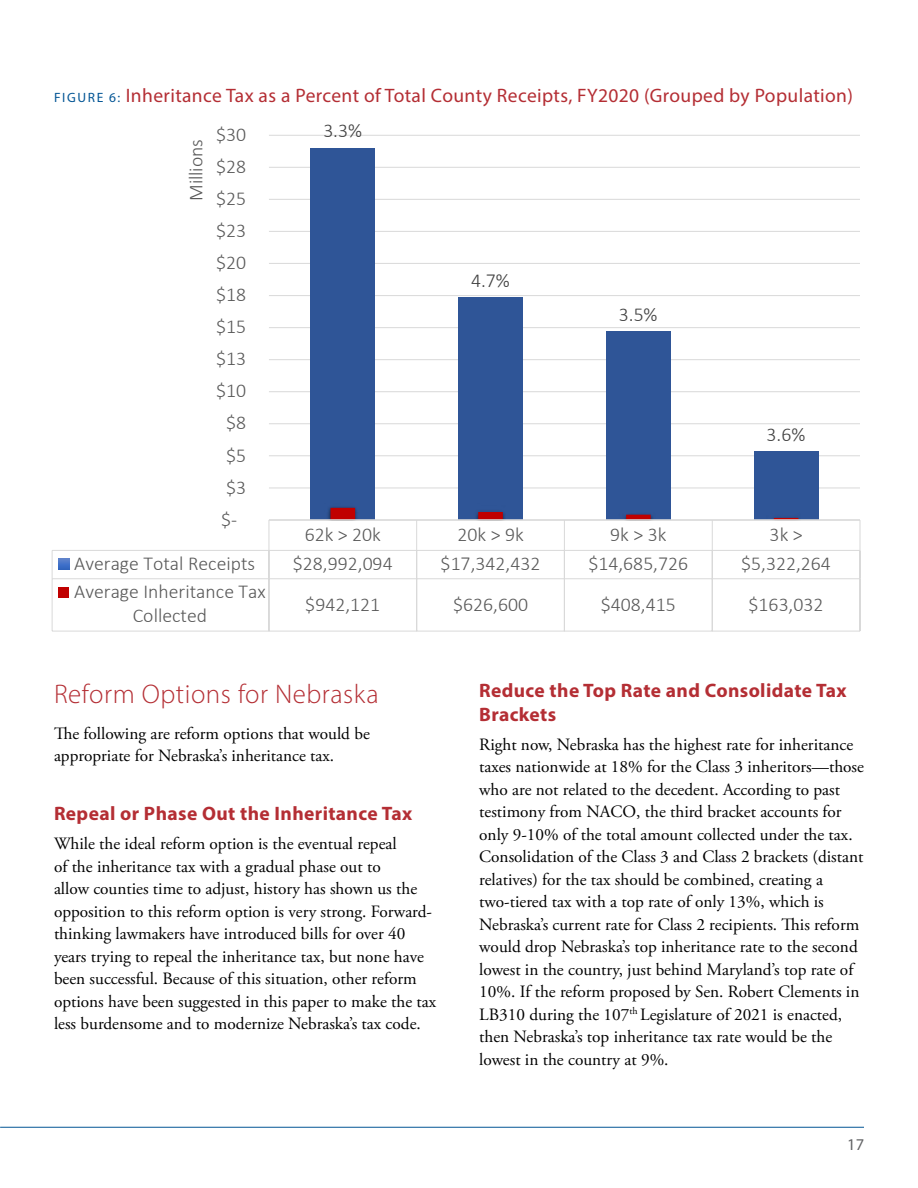
<style>
.page{position:relative;width:918px;height:1188px;background:#fff}
.page>*{position:absolute;margin:0;border:0;box-sizing:border-box;transform-origin:0 0}
.t1{font:300 27px "Myriad Pro";letter-spacing:.02em;color:#b42e34}
.t2{font:300 19.8px/24.2px "Calibri";color:#595959;text-align:center}
.t3{font:300 19.8px "Calibri";color:#404040}
.t4{font:19.5px "Myriad Pro";letter-spacing:.02em;color:#b42e34}
.t5{font:700 19.5px/23.4px "Myriad Pro";letter-spacing:.02em;color:#b42e34}
.t6{font:17.25px/22.5px "Adobe Garamond Pro";color:#000}
.t7{font:16.5px "Myriad Pro";color:#636466}
.s1{font-size:13.5px;color:#035595}
</style>
<div class="page">
<hr style="left:0;top:1127px;width:864px;height:1px;background:#035595">
<hr style="left:269px;top:488px;width:591px;height:1px;background:#d9d9d9">
<hr style="left:269px;top:455px;width:591px;height:1px;background:#d9d9d9">
<hr style="left:269px;top:423px;width:591px;height:1px;background:#d9d9d9">
<hr style="left:269px;top:391px;width:591px;height:1px;background:#d9d9d9">
<hr style="left:269px;top:359px;width:591px;height:1px;background:#d9d9d9">
<hr style="left:269px;top:327px;width:591px;height:1px;background:#d9d9d9">
<hr style="left:269px;top:295px;width:591px;height:1px;background:#d9d9d9">
<hr style="left:269px;top:263px;width:591px;height:1px;background:#d9d9d9">
<hr style="left:269px;top:231px;width:591px;height:1px;background:#d9d9d9">
<hr style="left:269px;top:199px;width:591px;height:1px;background:#d9d9d9">
<hr style="left:269px;top:167px;width:591px;height:1px;background:#d9d9d9">
<hr style="left:269px;top:135px;width:591px;height:1px;background:#d9d9d9">
<div style="left:311px;top:148px;width:64px;height:372px;background:#2f5597"></div>
<div style="left:459px;top:298px;width:64px;height:222px;background:#2f5597"></div>
<div style="left:606px;top:332px;width:64px;height:188px;background:#2f5597"></div>
<div style="left:754px;top:452px;width:64px;height:68px;background:#2f5597"></div>
<img style="left:328px;top:504px;width:471px;height:15px">
<svg style="left:331px;top:508px;width:467px;height:11px"></svg>
<hr style="left:269px;top:519px;width:591px;height:2px;background:#d9d9d9">
<hr style="left:268px;top:520px;width:1px;height:30px;background:#d9d9d9">
<hr style="left:416px;top:520px;width:1px;height:30px;background:#d9d9d9">
<hr style="left:564px;top:520px;width:1px;height:30px;background:#d9d9d9">
<hr style="left:712px;top:520px;width:1px;height:30px;background:#d9d9d9">
<hr style="left:860px;top:520px;width:1px;height:30px;background:#d9d9d9">
<hr style="left:52px;top:550px;width:808px;height:1px;background:#d9d9d9">
<svg style="left:268px;top:551px;width:1px;height:27px"></svg>
<svg style="left:416px;top:551px;width:1px;height:27px"></svg>
<svg style="left:564px;top:551px;width:1px;height:27px"></svg>
<svg style="left:712px;top:551px;width:1px;height:27px"></svg>
<svg style="left:860px;top:550px;width:1px;height:29px"></svg>
<svg style="left:52px;top:551px;width:17px;height:27px"></svg>
<hr style="left:52px;top:578px;width:808px;height:1px;background:#d9d9d9">
<hr style="left:52px;top:579px;width:1px;height:52px;background:#d9d9d9">
<hr style="left:52px;top:631px;width:808px;height:1px;background:#d9d9d9">
<hr style="left:268px;top:579px;width:1px;height:52px;background:#d9d9d9">
<hr style="left:416px;top:579px;width:1px;height:52px;background:#d9d9d9">
<hr style="left:564px;top:579px;width:1px;height:52px;background:#d9d9d9">
<hr style="left:712px;top:579px;width:1px;height:52px;background:#d9d9d9">
<hr style="left:860px;top:579px;width:1px;height:52px;background:#d9d9d9">
<div style="left:58px;top:587px;width:11px;height:11px;background:#c00000"></div>
<p class="t4" style="left:54px;top:84px;width:800px"><span class="s1">FIGURE 6:</span> Inheritance Tax as a Percent of Total County Receipts, FY2020 (Grouped by Population)</p>
<p class="t2" style="left:184px;top:201px;width:63px;rotate:-90deg">Millions</p>
<p class="t2" style="left:216px;top:122px;width:32px">$30</p>
<p class="t2" style="left:216px;top:154px;width:32px">$28</p>
<p class="t2" style="left:216px;top:186px;width:32px">$25</p>
<p class="t2" style="left:216px;top:218px;width:32px">$23</p>
<p class="t2" style="left:216px;top:250px;width:32px">$20</p>
<p class="t2" style="left:216px;top:282px;width:32px">$18</p>
<p class="t2" style="left:216px;top:314px;width:32px">$15</p>
<p class="t2" style="left:216px;top:347px;width:32px">$13</p>
<p class="t2" style="left:216px;top:379px;width:32px">$10</p>
<p class="t2" style="left:226px;top:411px;width:22px">$8</p>
<p class="t2" style="left:226px;top:443px;width:22px">$5</p>
<p class="t2" style="left:226px;top:475px;width:22px">$3</p>
<p class="t2" style="left:221px;top:507px;width:18px">$-</p>
<p class="t3" style="left:323px;top:118px;width:40px">3.3%</p>
<p class="t3" style="left:471px;top:268px;width:40px">4.7%</p>
<p class="t3" style="left:619px;top:302px;width:40px">3.5%</p>
<p class="t3" style="left:767px;top:422px;width:40px">3.6%</p>
<p class="t2" style="left:305px;top:522px;width:78px">62k &gt; 20k</p>
<p class="t2" style="left:457px;top:522px;width:68px">20k &gt; 9k</p>
<p class="t2" style="left:610px;top:522px;width:58px">9k &gt; 3k</p>
<p class="t2" style="left:770px;top:522px;width:35px">3k &gt;</p>
<p class="t2" style="left:74px;top:551px;width:183px">Average Total Receipts</p>
<p class="t2" style="left:293px;top:551px;width:101px">$28,992,094</p>
<p class="t2" style="left:441px;top:551px;width:101px">$17,342,432</p>
<p class="t2" style="left:588px;top:551px;width:101px">$14,685,726</p>
<p class="t2" style="left:741px;top:551px;width:91px">$5,322,264</p>
<p class="t2" style="left:74px;top:579px;width:193px">Average Inheritance Tax<br>Collected</p>
<p class="t2" style="left:305px;top:592px;width:76px">$942,121</p>
<p class="t2" style="left:453px;top:592px;width:76px">$626,600</p>
<p class="t2" style="left:601px;top:592px;width:76px">$408,415</p>
<p class="t2" style="left:749px;top:592px;width:76px">$163,032</p>
<h1 class="t1" style="left:54px;top:678px;width:326px">Reform Options for Nebraska</h1>
<p class="t6" style="left:54px;top:723px;width:317px">The following are reform options that would be appropriate for Nebraska’s inheritance tax.</p>
<p class="t5" style="left:54px;top:801px;width:360px">Repeal or Phase Out the Inheritance Tax</p>
<p class="t6" style="left:54px;top:833px;width:384px">While the ideal reform option is the eventual repeal<br>of the inheritance tax with a gradual phase out to<br>allow counties time to adjust, history has shown us the opposition to this reform option is very strong. Forward&shy;thinking lawmakers have introduced bills for over 40 years trying to repeal the inheritance tax, but none have been successful. Because of this situation, other reform options have been suggested in this paper to make the tax less burdensome and to modernize Nebraska’s tax code.</p>
<p class="t5" style="left:479px;top:678px;width:369px">Reduce the Top Rate and Consolidate Tax<br>Brackets</p>
<p class="t6" style="left:479px;top:734px;width:386px">Right now, Nebraska has the highest rate for inheritance taxes nationwide at 18% for the Class 3 inheritors—those who are not related to the decedent. According to past testimony from NACO, the third bracket accounts for only 9-10% of the total amount collected under the tax.<br>Consolidation of the Class 3 and Class 2 brackets (distant relatives) for the tax should be combined, creating a two-tiered tax with a top rate of only 13%, which is Nebraska’s current rate for Class 2 recipients. This reform would drop Nebraska’s top inheritance rate to the second lowest in the country, just behind Maryland’s top rate of 10%. If the reform proposed by Sen. Robert Clements in LB310 during the 107<sup>th</sup> Legislature of 2021 is enacted, then Nebraska’s top inheritance tax rate would be the lowest in the country at 9%.</p>
<p class="t7" style="left:847px;top:1134px;width:18px">17</p>
</div>
